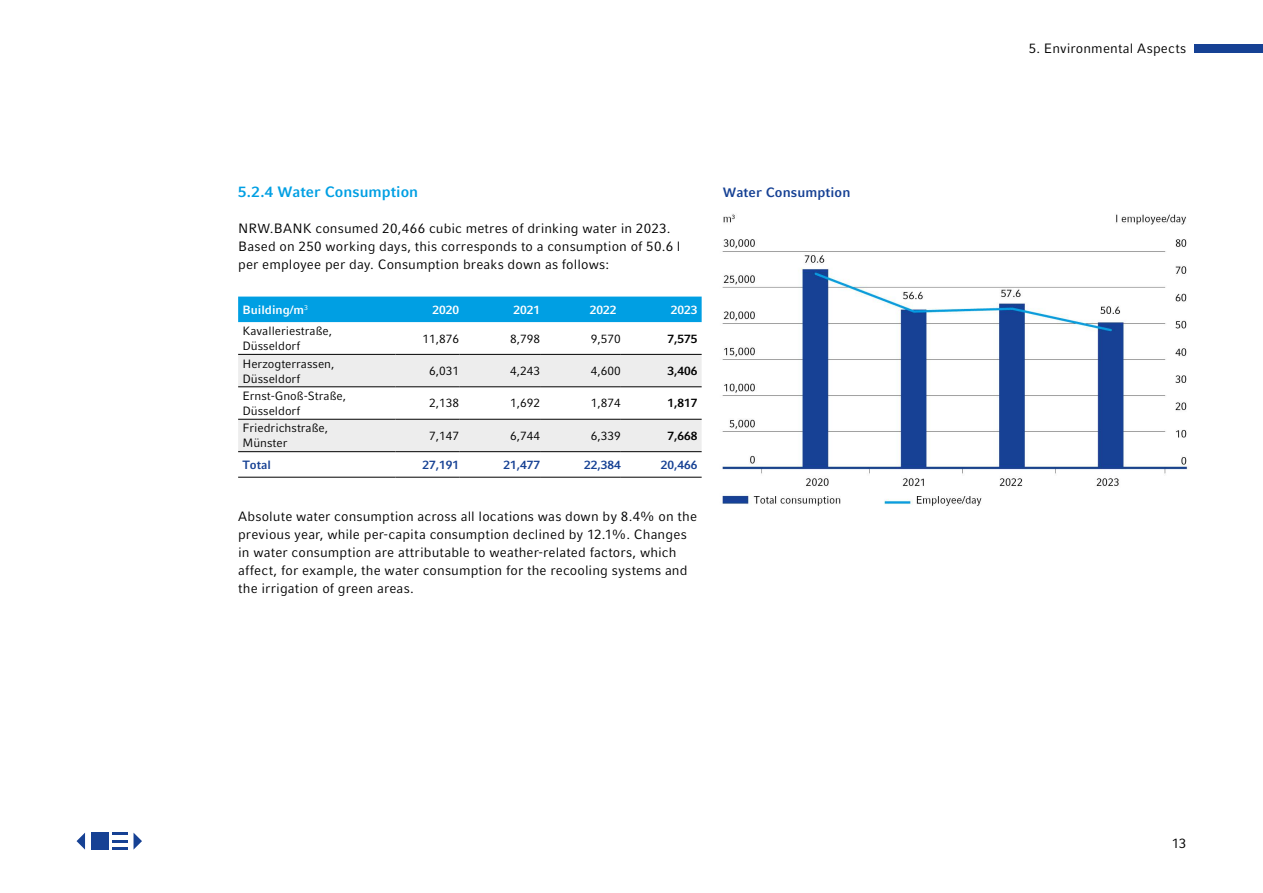
<style>
.page{position:relative;width:1263px;height:893px;background:#fff}
.page>*{position:absolute;margin:0;border:0;box-sizing:border-box;transform-origin:0 0}
.ZW_ZW_mit_cyan{font:700 15px "Compatil Fact LT Pro";color:#009fe3}
.G_G_LZ{font:13.5px/18px "Compatil Fact LT Pro";letter-spacing:.01em;color:#000}
.G_G_2LZ{font:13.5px/18px "Compatil Fact LT Pro";letter-spacing:.01em;color:#000}
.Graf_HL_Abb{font:700 13.5px "Compatil Fact LT Pro";letter-spacing:.005em;color:#164194}
.Tab_Tab_L{font:12px/15px "Compatil Fact LT Pro";color:#000}
.Tab_Tab_R{font:12px "Compatil Fact LT Pro";color:#000}
.Tab_Tab_R_B_Blau{font:700 12px "Compatil Fact LT Pro";color:#164194}
.Tab_Tab_R_B{font:700 12px "Compatil Fact LT Pro";color:#000}
.Tab_Tab_rechts_reg_weiß{font:700 12px "Compatil Fact LT Pro";color:#fff}
.Tab_Tab_links_reg_weiß{font:700 12px "Compatil Fact LT Pro";color:#fff}
.Tab_Tab_L_B_blau{font:700 12px "Compatil Fact LT Pro";color:#164194}
</style>
<div class="page">
<div style="left:1195px;top:45px;width:68px;height:8px;background:#164194"></div>
<div style="left:238px;top:297px;width:464px;height:25px;background:#009fe3"></div>
<svg style="left:238px;top:355px;width:464px;height:96px;fill:#ededed"></svg>
<hr style="left:238px;top:354px;width:157px;height:1px;background:#000">
<hr style="left:395px;top:354px;width:64px;height:1px;background:#000">
<hr style="left:459px;top:354px;width:81px;height:1px;background:#000">
<hr style="left:540px;top:354px;width:81px;height:1px;background:#000">
<hr style="left:621px;top:354px;width:81px;height:1px;background:#000">
<hr style="left:238px;top:387px;width:157px;height:1px;background:#000">
<hr style="left:395px;top:387px;width:64px;height:1px;background:#000">
<hr style="left:459px;top:387px;width:81px;height:1px;background:#000">
<hr style="left:540px;top:387px;width:81px;height:1px;background:#000">
<hr style="left:621px;top:387px;width:81px;height:1px;background:#000">
<hr style="left:238px;top:419px;width:157px;height:1px;background:#000">
<hr style="left:395px;top:419px;width:64px;height:1px;background:#000">
<hr style="left:459px;top:419px;width:81px;height:1px;background:#000">
<hr style="left:540px;top:419px;width:81px;height:1px;background:#000">
<hr style="left:621px;top:419px;width:81px;height:1px;background:#000">
<hr style="left:238px;top:451px;width:157px;height:1px;background:#000">
<hr style="left:395px;top:451px;width:64px;height:1px;background:#000">
<hr style="left:459px;top:451px;width:81px;height:1px;background:#000">
<hr style="left:540px;top:451px;width:81px;height:1px;background:#000">
<hr style="left:621px;top:451px;width:81px;height:1px;background:#000">
<hr style="left:238px;top:477px;width:157px;height:1px;background:#000">
<hr style="left:395px;top:477px;width:64px;height:1px;background:#000">
<hr style="left:459px;top:477px;width:81px;height:1px;background:#000">
<hr style="left:540px;top:477px;width:81px;height:1px;background:#000">
<hr style="left:621px;top:477px;width:81px;height:1px;background:#000">
<img style="left:722px;top:214px;width:466px;height:292px">
<svg style="left:77px;top:833px;width:8px;height:17px"></svg>
<div style="left:91px;top:833px;width:17px;height:17px;background:#164194"></div>
<svg style="left:112px;top:833px;width:16px;height:9px"></svg>
<hr style="left:112px;top:847px;width:16px;height:3px;background:#164194">
<svg style="left:134px;top:833px;width:8px;height:16px"></svg>
<p class="ZW_ZW_mit_cyan" style="left:238px;top:183px;width:182px">5.2.4 Water Consumption</p>
<p class="G_G_2LZ" style="left:238px;top:220px;width:444px">NRW.BANK consumed 20,466 cubic metres of drinking water in 2023.<br>Based on 250 working days, this corresponds to a consumption of 50.6 l per employee per day. Consumption breaks down as follows:</p>
<p class="Tab_Tab_links_reg_weiß" style="left:242px;top:303px;width:67px">Building/m<sup>3</sup></p>
<p class="Tab_Tab_rechts_reg_weiß" style="left:433px;top:303px;width:28px">2020</p>
<p class="Tab_Tab_rechts_reg_weiß" style="left:513px;top:303px;width:28px">2021</p>
<p class="Tab_Tab_rechts_reg_weiß" style="left:590px;top:303px;width:28px">2022</p>
<p class="Tab_Tab_rechts_reg_weiß" style="left:671px;top:303px;width:28px">2023</p>
<p class="Tab_Tab_L" style="left:242px;top:323px;width:91px">Kavalleriestraße,<br>Düsseldorf</p>
<p class="Tab_Tab_R" style="left:423px;top:331px;width:38px">11,876</p>
<p class="Tab_Tab_R" style="left:510px;top:331px;width:32px">8,798</p>
<p class="Tab_Tab_R" style="left:591px;top:331px;width:32px">9,570</p>
<p class="Tab_Tab_R_B" style="left:667px;top:331px;width:32px">7,575</p>
<p class="Tab_Tab_L" style="left:242px;top:356px;width:94px">Herzogterrassen,<br>Düsseldorf</p>
<p class="Tab_Tab_R" style="left:429px;top:364px;width:32px">6,031</p>
<p class="Tab_Tab_R" style="left:510px;top:364px;width:32px">4,243</p>
<p class="Tab_Tab_R" style="left:591px;top:364px;width:32px">4,600</p>
<p class="Tab_Tab_R_B" style="left:667px;top:364px;width:32px">3,406</p>
<p class="Tab_Tab_L" style="left:242px;top:388px;width:105px">Ernst-Gnoß-Straße,<br>Düsseldorf</p>
<p class="Tab_Tab_R" style="left:429px;top:396px;width:32px">2,138</p>
<p class="Tab_Tab_R" style="left:510px;top:396px;width:32px">1,692</p>
<p class="Tab_Tab_R" style="left:591px;top:396px;width:32px">1,874</p>
<p class="Tab_Tab_R_B" style="left:667px;top:396px;width:32px">1,817</p>
<p class="Tab_Tab_L" style="left:242px;top:421px;width:87px">Friedrichstraße,<br>Münster</p>
<p class="Tab_Tab_R" style="left:429px;top:429px;width:32px">7,147</p>
<p class="Tab_Tab_R" style="left:510px;top:429px;width:32px">6,744</p>
<p class="Tab_Tab_R" style="left:591px;top:429px;width:32px">6,339</p>
<p class="Tab_Tab_R_B" style="left:667px;top:429px;width:32px">7,668</p>
<p class="Tab_Tab_L_B_blau" style="left:242px;top:458px;width:30px">Total</p>
<p class="Tab_Tab_R_B_Blau" style="left:423px;top:458px;width:38px">27,191</p>
<p class="Tab_Tab_R_B_Blau" style="left:503px;top:458px;width:38px">21,477</p>
<p class="Tab_Tab_R_B_Blau" style="left:584px;top:458px;width:38px">22,384</p>
<p class="Tab_Tab_R_B_Blau" style="left:661px;top:458px;width:38px">20,466</p>
<p class="G_G_LZ" style="left:238px;top:508px;width:461px">Absolute water consumption across all locations was down by 8.4% on the previous year, while per-capita consumption declined by 12.1%. Changes in water consumption are attributable to weather-related factors, which affect, for example, the water consumption for the recooling systems and the irrigation of green areas.</p>
<p class="Graf_HL_Abb" style="left:723px;top:185px;width:129px">Water Consumption</p>
<p class="G_G_LZ" style="left:1029px;top:40px;width:159px">5. Environmental Aspects</p>
<p class="G_G_LZ" style="left:1172px;top:835px;width:16px">13</p>
</div>
